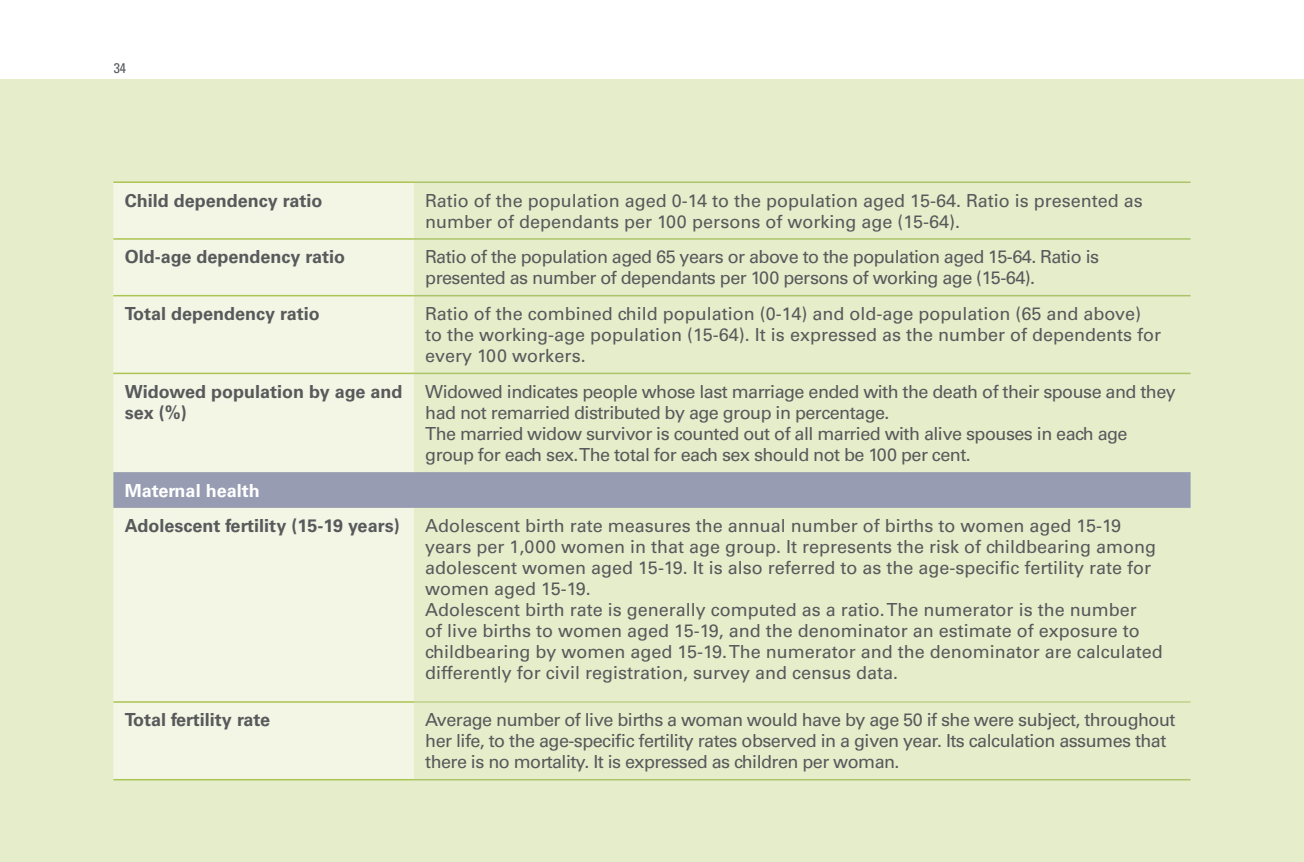
<style>
.page{position:relative;width:1304px;height:862px;background:#fff}
.page>*{position:absolute;margin:0;border:0;box-sizing:border-box;transform-origin:0 0}
.t1{font:18px/21px "Univers LT Std";color:#58595b}
.t2{font:18px/21px "Univers LT Std";letter-spacing:-.03em;color:#58595b}
.t3{font:700 18px/21px "Univers LT Std";color:#58595b}
.t4{font:700 18px "Univers LT Std";color:#fff}
.t5{font:condensed 14px "Univers LT Std";color:#58595b}
</style>
<div class="page">
<div style="left:0;top:79px;width:1304px;height:783px;background:#e6edcb"></div>
<div style="left:113px;top:183px;width:301px;height:596px;background:#f3f6e5"></div>
<div style="left:113px;top:472px;width:1078px;height:36px;background:#989cb2"></div>
<hr style="left:414px;top:181px;width:777px;height:2px;background:#abc46b">
<hr style="left:414px;top:373px;width:777px;height:1px;background:#abc46b">
<hr style="left:414px;top:779px;width:777px;height:1px;background:#abc46b">
<hr style="left:113px;top:181px;width:301px;height:2px;background:#abc452">
<hr style="left:113px;top:373px;width:301px;height:1px;background:#abc452">
<hr style="left:113px;top:701px;width:301px;height:2px;background:#abc452">
<hr style="left:113px;top:779px;width:301px;height:1px;background:#abc452">
<hr style="left:113px;top:238px;width:301px;height:2px;background:#abc452">
<hr style="left:113px;top:295px;width:301px;height:1px;background:#abc452">
<hr style="left:414px;top:238px;width:777px;height:2px;background:#abc46b">
<hr style="left:414px;top:295px;width:777px;height:1px;background:#abc46b">
<hr style="left:414px;top:701px;width:777px;height:1px;background:#abc46b">
<p class="t5" style="left:114px;top:59px;width:14px">34</p>
<p class="t3" style="left:125px;top:190px;width:199px">Child dependency ratio</p>
<p class="t1" style="left:425px;top:190px;width:719px">Ratio of the population aged 0-14 to the population aged 15-64. Ratio is presented as number of dependants per 100 persons of working age (15-64).</p>
<p class="t3" style="left:125px;top:247px;width:222px">Old-age dependency ratio</p>
<p class="t2" style="left:425px;top:246px;width:675px">Ratio of the population aged 65 years or above to the population aged 15-64. Ratio is presented as number of dependants per 100 persons of working age (15-64).</p>
<p class="t3" style="left:125px;top:303px;width:196px">Total dependency ratio</p>
<p class="t1" style="left:425px;top:303px;width:737px">Ratio of the combined child population (0-14) and old-age population (65 and above) to the working-age population (15-64). It is expressed as the number of dependents for every 100 workers.</p>
<p class="t3" style="left:125px;top:381px;width:279px">Widowed population by age and sex (%)</p>
<p class="t2" style="left:425px;top:381px;width:752px">Widowed indicates people whose last marriage ended with the death of their spouse and they had not remarried distributed by age group in percentage.<br>The married widow survivor is counted out of all married with alive spouses in each age group for each sex. The total for each sex should not be 100 per cent.</p>
<p class="t4" style="left:125px;top:480px;width:136px">Maternal health</p>
<p class="t3" style="left:125px;top:515px;width:276px">Adolescent fertility (15-19 years)</p>
<p class="t1" style="left:425px;top:515px;width:739px">Adolescent birth rate measures the annual number of births to women aged 15-19 years per 1,000 women in that age group. It represents the risk of childbearing among adolescent women aged 15-19. It is also referred to as the age-specific fertility rate for women aged 15-19.<br>Adolescent birth rate is generally computed as a ratio. The numerator is the number<br>of live births to women aged 15-19, and the denominator an estimate of exposure to childbearing by women aged 15-19. The numerator and the denominator are calculated differently for civil registration, survey and census data.</p>
<p class="t3" style="left:125px;top:710px;width:147px">Total fertility rate</p>
<p class="t2" style="left:425px;top:709px;width:752px">Average number of live births a woman would have by age 50 if she were subject, throughout her life, to the age-specific fertility rates observed in a given year. Its calculation assumes that there is no mortality. It is expressed as children per woman.</p>
</div>
